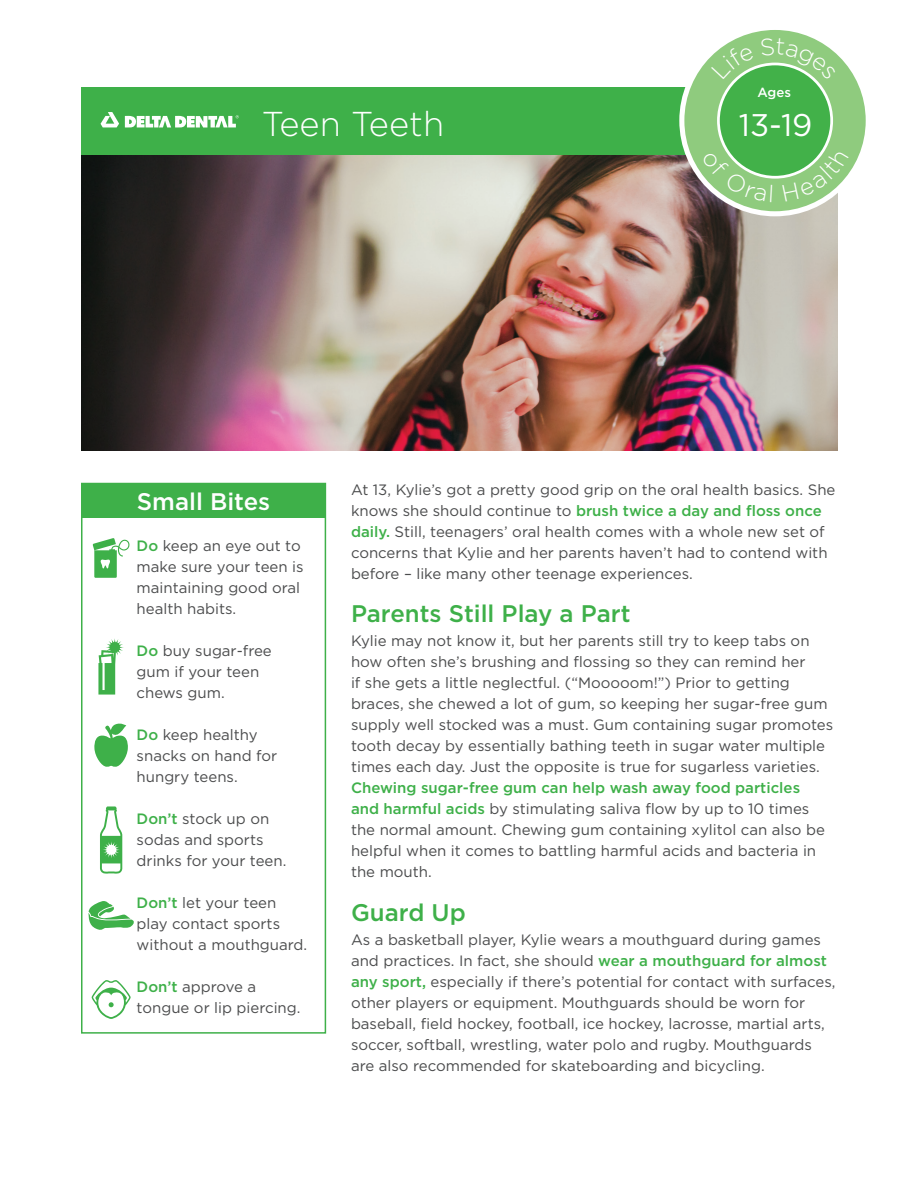
<style>
.page{position:relative;width:918px;height:1188px;background:#fff}
.page>*{position:absolute;margin:0;border:0;box-sizing:border-box;transform-origin:0 0}
.t1{font:300 34.5px "Gotham";color:#fff}
.t2{font:31.35px "Gotham";color:#fff}
.t3{font:500 24px "Gotham";color:#3eb049}
.t4{font:500 24px "Gotham";color:#fff}
.t5{font:15px/21px "Gotham";color:#4b4c4d}
.t6{font:500 13.2px "Gotham";color:#fff}
.s1{font-weight:500;color:#3eb049}
</style>
<div class="page">
<div style="left:82px;top:484px;width:244px;height:34px;background:#3eb049"></div>
<div style="left:81px;top:483px;width:245px;height:551px;border:2px solid #3eb049"></div>
<img style="left:81px;top:155px;width:757px;height:295px">
<div style="left:81px;top:88px;width:757px;height:67px;background:#3eb049"></div>
<div style="left:679px;top:25px;width:192px;height:191px;background:#fff;border-radius:50%"></div>
<div style="left:684px;top:30px;width:182px;height:181px;background:#8fcb7e;border-radius:50%"></div>
<svg style="left:717px;top:63px;width:116px;height:116px"></svg>
<div style="left:720px;top:65px;width:110px;height:111px;background:#42b149;border-radius:50%"></div>
<svg style="left:101px;top:112px;width:18px;height:15px"></svg>
<svg style="left:125px;top:115px;width:114px;height:13px"></svg>
<svg style="left:93px;top:538px;width:37px;height:40px"></svg>
<svg style="left:94px;top:723px;width:34px;height:44px"></svg>
<svg style="left:98px;top:638px;width:26px;height:57px"></svg>
<svg style="left:100px;top:806px;width:22px;height:68px"></svg>
<svg style="left:88px;top:901px;width:46px;height:29px"></svg>
<svg style="left:92px;top:980px;width:39px;height:39px"></svg>
<svg style="left:711px;top:46px;width:43px;height:33px"></svg>
<svg style="left:761px;top:38px;width:75px;height:42px"></svg>
<svg style="left:702px;top:152px;width:70px;height:50px"></svg>
<svg style="left:783px;top:148px;width:66px;height:53px"></svg>
<h1 class="t1" style="left:262px;top:105px;width:184px">Teen Teeth</h1>
<p class="t6" style="left:757px;top:85px;width:35px">Ages</p>
<h2 class="t2" style="left:739px;top:108px;width:75px">13-19</h2>
<h3 class="t4" style="left:137px;top:488px;width:135px">Small Bites</h3>
<p class="t5" style="left:351px;top:479px;width:486px">At 13, Kylie’s got a pretty good grip on the oral health basics. She knows she should continue to <span class="s1">brush twice a day and floss once daily.</span> Still, teenagers’ oral health comes with a whole new set of concerns that Kylie and her parents haven’t had to contend with before – like many other teenage experiences.</p>
<h3 class="t3" style="left:351px;top:600px;width:281px">Parents Still Play a Part</h3>
<p class="t5" style="left:351px;top:630px;width:484px">Kylie may not know it, but her parents still try to keep tabs on how often she’s brushing and flossing so they can remind her<br>if she gets a little neglectful. (“Mooooom!”) Prior to getting braces, she chewed a lot of gum, so keeping her sugar-free gum supply well stocked was a must. Gum containing sugar promotes tooth decay by essentially bathing teeth in sugar water multiple times each day. Just the opposite is true for sugarless varieties.</p>
<p class="t5" style="left:351px;top:777px;width:475px"><span class="s1">Chewing sugar-free gum can help wash away food particles and harmful acids</span> by stimulating saliva flow by up to 10 times the normal amount. Chewing gum containing xylitol can also be helpful when it comes to battling harmful acids and bacteria in the mouth.</p>
<h3 class="t3" style="left:351px;top:899px;width:116px">Guard Up</h3>
<p class="t5" style="left:351px;top:929px;width:486px">As a basketball player, Kylie wears a mouthguard during games and practices. In fact, she should <span class="s1">wear a mouthguard for almost any sport,</span> especially if there’s potential for contact with surfaces, other players or equipment. Mouthguards should be worn for baseball, field hockey, football, ice hockey, lacrosse, martial arts, soccer, softball, wrestling, water polo and rugby. Mouthguards are also recommended for skateboarding and bicycling.</p>
<p class="t5" style="left:137px;top:535px;width:168px"><span class="s1">Do</span> keep an eye out to make sure your teen is maintaining good oral health habits.</p>
<p class="t5" style="left:137px;top:640px;width:137px"><span class="s1">Do</span> buy sugar-free gum if your teen chews gum.</p>
<p class="t5" style="left:137px;top:724px;width:142px"><span class="s1">Do</span> keep healthy snacks on hand for hungry teens.</p>
<p class="t5" style="left:137px;top:808px;width:151px"><span class="s1">Don’t</span> stock up on sodas and sports drinks for your teen.</p>
<p class="t5" style="left:137px;top:892px;width:172px"><span class="s1">Don’t</span> let your teen play contact sports without a mouthguard.</p>
<p class="t5" style="left:137px;top:976px;width:165px"><span class="s1">Don’t</span> approve a tongue or lip piercing.</p>
</div>
